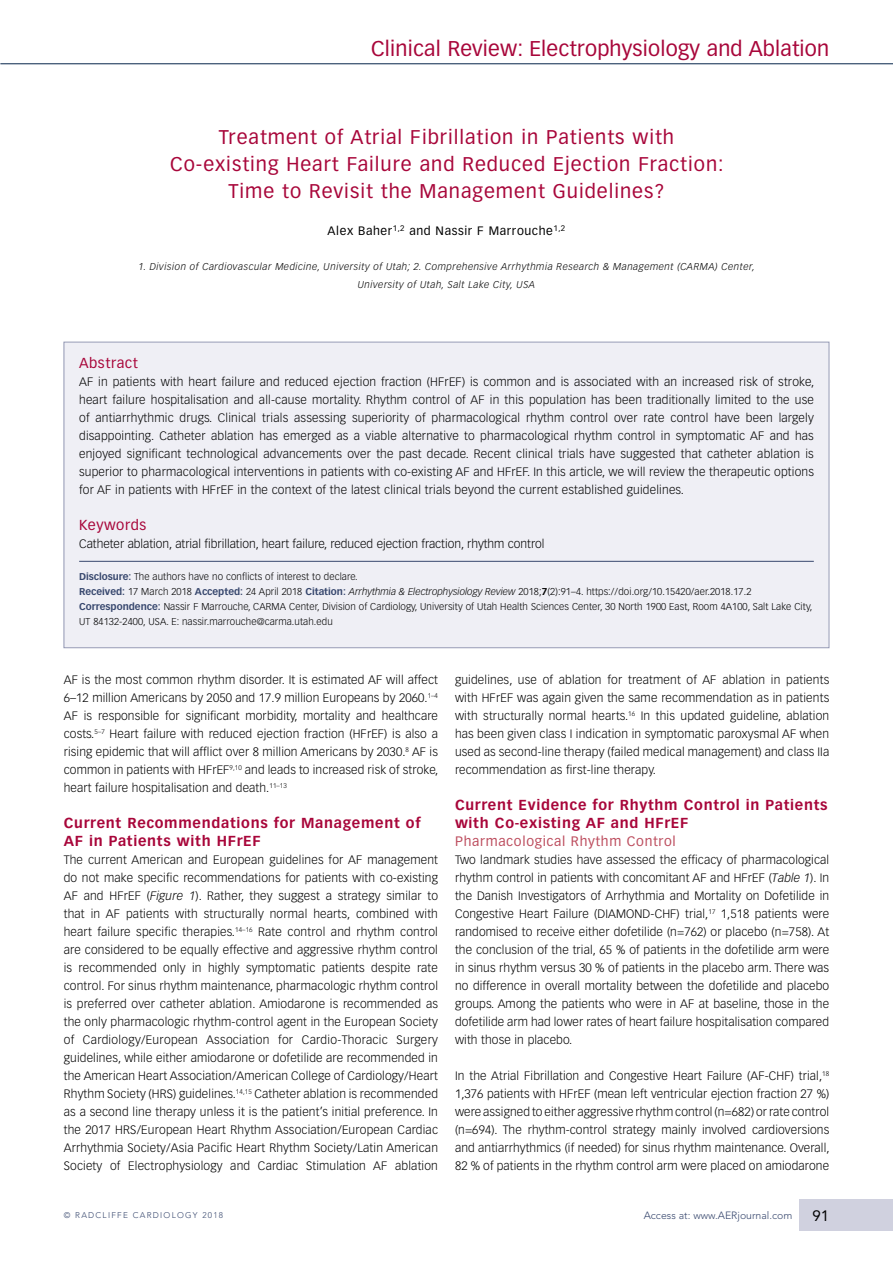
<style>
.page{position:relative;width:893px;height:1263px;background:#fff}
.page>*{position:absolute;margin:0;border:0;box-sizing:border-box;transform-origin:0 0}
.t1{font:21px "Vectora LT Std";letter-spacing:.01em;color:#a8063a}
.t2{font:19.5px/27px "Vectora LT Std";letter-spacing:.05em;color:#a8063a;text-align:center}
.t3{font:15px "Avenir LT Std";color:#000}
.t4{font:700 14.25px/18px "Vectora LT Std";letter-spacing:.05em;color:#a8063a}
.t5{font:14.25px "Vectora LT Std";letter-spacing:.04em;color:#a8063a}
.t6{font:13.5px "Vectora LT Std";letter-spacing:.05em;color:#bd4e5f}
.t7{font:300 12px/18px "Vectora LT Std";letter-spacing:.01em;color:#000;text-align:justify}
.t8{font:12px "Vectora LT Std";letter-spacing:.05em;color:#000}
.t9{font:300 10.5px "Avenir LT Std";color:#38486e}
.t10{font:300 9.75px/15px "Vectora LT Std";letter-spacing:.01em;color:#000}
.t11{font:italic 300 9.75px/18px "Vectora LT Std";letter-spacing:.05em;color:#000;text-align:center}
.t12{font:300 8.25px "Avenir LT Std";letter-spacing:.15em;color:#38486e}
.s1{font-weight:700;color:#38486e}
.s2{font-style:italic}
.s3{font-weight:700}
</style>
<div class="page">
<div style="left:799px;top:1199px;width:94px;height:32px;background:#d0d1df"></div>
<hr style="left:0;top:64px;width:893px;height:1px;background:#06254b">
<div style="left:64px;top:342px;width:765px;height:306px;background:#efeff5"></div>
<hr style="left:79px;top:561px;width:735px;height:1px;background:#38486e">
<h1 class="t1" style="left:371px;top:36px;width:460px">Clinical Review: Electrophysiology and Ablation</h1>
<h2 class="t2" style="left:170px;top:124px;width:555px">Treatment of Atrial Fibrillation in Patients with<br>Co-existing Heart Failure and Reduced Ejection Fraction:<br>Time to Revisit the Management Guidelines?</h2>
<p class="t8" style="left:328px;top:223px;width:239px">Alex Baher<sup>1,2</sup> and Nassir F Marrouche<sup>1,2</sup></p>
<p class="t11" style="left:138px;top:257px;width:618px">1. Division of Cardiovascular Medicine, University of Utah; 2. Comprehensive Arrhythmia Research &amp; Management (CARMA) Center,<br>University of Utah, Salt Lake City, USA</p>
<p class="t5" style="left:79px;top:355px;width:60px">Abstract</p>
<p class="t7" style="left:79px;top:373px;width:737px">AF in patients with heart failure and reduced ejection fraction (HFrEF) is common and is associated with an increased risk of stroke, heart failure hospitalisation and all-cause mortality. Rhythm control of AF in this population has been traditionally limited to the use of antiarrhythmic drugs. Clinical trials assessing superiority of pharmacological rhythm control over rate control have been largely disappointing. Catheter ablation has emerged as a viable alternative to pharmacological rhythm control in symptomatic AF and has enjoyed significant technological advancements over the past decade. Recent clinical trials have suggested that catheter ablation is superior to pharmacological interventions in patients with co-existing AF and HFrEF. In this article, we will review the therapeutic options for AF in patients with HFrEF in the context of the latest clinical trials beyond the current established guidelines.</p>
<p class="t5" style="left:79px;top:517px;width:69px">Keywords</p>
<p class="t7" style="left:79px;top:535px;width:467px">Catheter ablation, atrial fibrillation, heart failure, reduced ejection fraction, rhythm control</p>
<p class="t10" style="left:79px;top:569px;width:735px"><span class="s1">Disclosure:</span> The authors have no conflicts of interest to declare.<br><span class="s1">Received:</span> 17 March 2018 <span class="s1">Accepted:</span> 24 April 2018 <span class="s1">Citation:</span> <span class="s2">Arrhythmia &amp; Electrophysiology Review</span> 2018;<span class="s3">7</span>(2):91–4. https://doi.org/10.15420/aer.2018.17.2<br><span class="s1">Correspondence:</span> Nassir F Marrouche, CARMA Center, Division of Cardiology, University of Utah Health Sciences Center, 30 North 1900 East, Room 4A100, Salt Lake City, UT 84132-2400, USA. E: nassir.marrouche@carma.utah.edu</p>
<p class="t7" style="left:64px;top:671px;width:376px">AF is the most common rhythm disorder. It is estimated AF will affect 6–12 million Americans by 2050 and 17.9 million Europeans by 2060.<sup>1–4<br></sup>AF is responsible for significant morbidity, mortality and healthcare costs.<sup>5–7</sup> Heart failure with reduced ejection fraction (HFrEF) is also a rising epidemic that will afflict over 8 million Americans by 2030.<sup>8</sup> AF is common in patients with HFrEF<sup>9,10</sup> and leads to increased risk of stroke, heart failure hospitalisation and death.<sup>11–13</sup></p>
<p class="t4" style="left:64px;top:814px;width:358px">Current Recommendations for Management of<br>AF in Patients with HFrEF</p>
<p class="t7" style="left:64px;top:851px;width:376px">The current American and European guidelines for AF management do not make specific recommendations for patients with co-existing AF and HFrEF (<span class="s2">Figure 1</span>). Rather, they suggest a strategy similar to that in AF patients with structurally normal hearts, combined with heart failure specific therapies.<sup>14–16</sup> Rate control and rhythm control are considered to be equally effective and aggressive rhythm control is recommended only in highly symptomatic patients despite rate control. For sinus rhythm maintenance, pharmacologic rhythm control is preferred over catheter ablation. Amiodarone is recommended as the only pharmacologic rhythm-control agent in the European Society of Cardiology/European Association for Cardio-Thoracic Surgery guidelines, while either amiodarone or dofetilide are recommended in the American Heart Association/American College of Cardiology/Heart Rhythm Society (HRS) guidelines.<sup>14,15</sup> Catheter ablation is recommended as a second line therapy unless it is the patient’s initial preference. In the 2017 HRS/European Heart Rhythm Association/European Cardiac Arrhythmia Society/Asia Pacific Heart Rhythm Society/Latin American Society of Electrophysiology and Cardiac Stimulation AF ablation</p>
<p class="t7" style="left:455px;top:671px;width:376px">guidelines, use of ablation for treatment of AF ablation in patients with HFrEF was again given the same recommendation as in patients with structurally normal hearts.<sup>16</sup> In this updated guideline, ablation has been given class I indication in symptomatic paroxysmal AF when used as second-line therapy (failed medical management) and class IIa recommendation as first-line therapy.</p>
<p class="t4" style="left:455px;top:796px;width:374px">Current Evidence for Rhythm Control in Patients with Co-existing AF and HFrEF</p>
<p class="t6" style="left:455px;top:833px;width:222px">Pharmacological Rhythm Control</p>
<p class="t7" style="left:455px;top:851px;width:376px">Two landmark studies have assessed the efficacy of pharmacological rhythm control in patients with concomitant AF and HFrEF (<span class="s2">Table 1</span>). In the Danish Investigators of Arrhythmia and Mortality on Dofetilide in Congestive Heart Failure (DIAMOND-CHF) trial,<sup>17</sup> 1,518 patients were randomised to receive either dofetilide (n=762) or placebo (n=758). At the conclusion of the trial, 65 % of patients in the dofetilide arm were in sinus rhythm versus 30 % of patients in the placebo arm. There was no difference in overall mortality between the dofetilide and placebo groups. Among the patients who were in AF at baseline, those in the dofetilide arm had lower rates of heart failure hospitalisation compared with those in placebo.</p>
<p class="t7" style="left:455px;top:1067px;width:376px">In the Atrial Fibrillation and Congestive Heart Failure (AF-CHF) trial,<sup>18<br></sup>1,376 patients with HFrEF (mean left ventricular ejection fraction 27 %) were assigned to either aggressive rhythm control (n=682) or rate control (n=694). The rhythm-control strategy mainly involved cardioversions and antiarrhythmics (if needed) for sinus rhythm maintenance. Overall, 82 % of patients in the rhythm control arm were placed on amiodarone</p>
<p class="t12" style="left:64px;top:1210px;width:161px">© RADCLIFFE CARDIOLOGY 2018</p>
<p class="t9" style="left:644px;top:1209px;width:150px">Access at: www.AERjournal.com</p>
<p class="t3" style="left:812px;top:1207px;width:18px">91</p>
</div>
